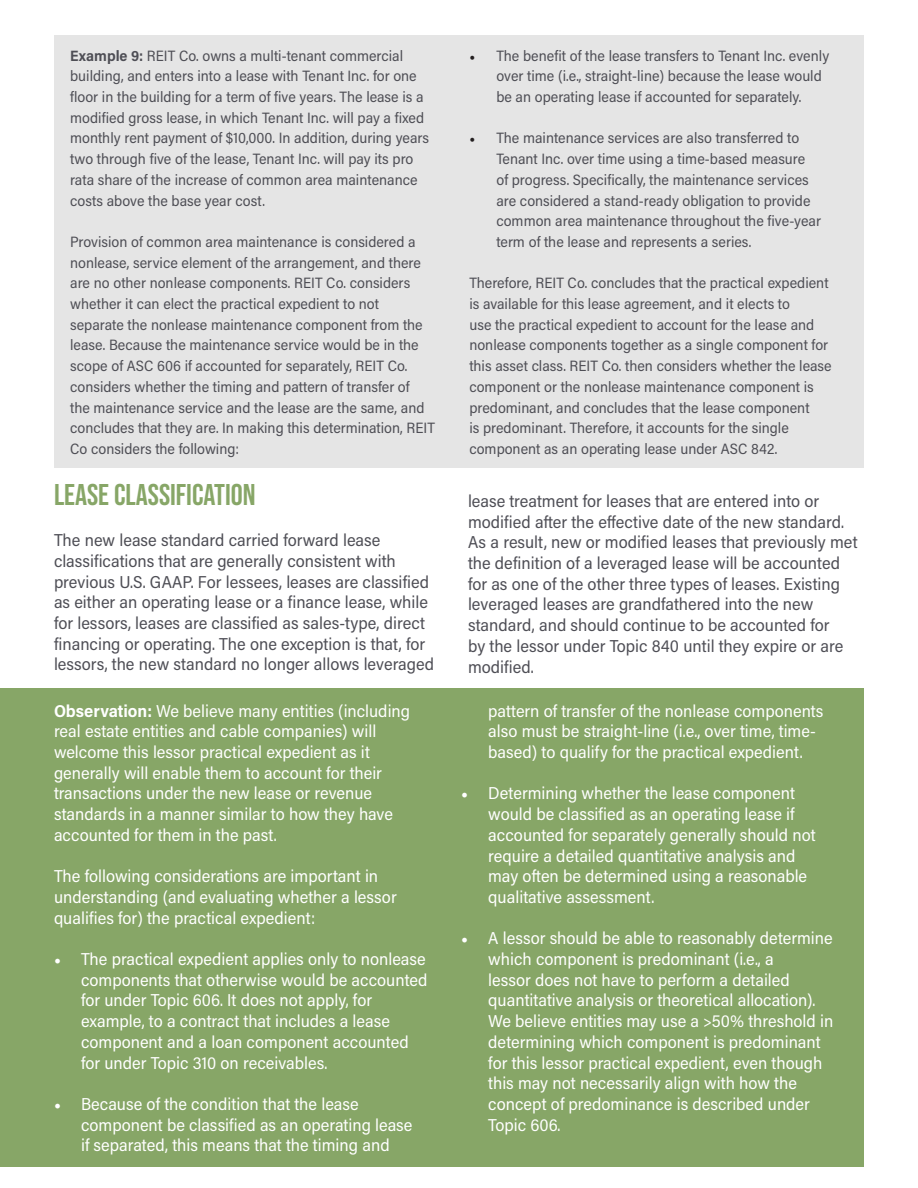
<style>
.page{position:relative;width:918px;height:1188px;background:#fff}
.page>*{position:absolute;margin:0;border:0;box-sizing:border-box;transform-origin:0 0}
.t1{font:30px "Bebas Neue";color:#87a667}
.t2{font:17.25px/20.7px "Acumin Pro Semi Cond";color:#fff}
.t3{font:17.25px/20.7px "Acumin Pro Semi Cond";color:#4e4e55}
.t4{font:15px/20.7px "Acumin Pro Semi Cond";color:#4e4e55}
.s1{font-weight:700}
.s2{font-family:"Minion Pro";font-size:18px}
.s3{font-family:"Minion Pro";color:#231f20}
</style>
<div class="page">
<div style="left:0;top:688px;width:864px;height:478px;background:#87a667"></div>
<div style="left:54px;top:35px;width:810px;height:433px;background:#e5e5e5"></div>
<p class="t4" style="left:70px;top:44px;width:360px"><span class="s1">Example 9:</span> REIT Co. owns a multi-tenant commercial building, and enters into a lease with Tenant Inc. for one floor in the building for a term of five years. The lease is a modified gross lease, in which Tenant Inc. will pay a fixed monthly rent payment of $10,000. In addition, during years two through five of the lease, Tenant Inc. will pay its pro rata share of the increase of common area maintenance costs above the base year cost.</p>
<p class="t4" style="left:70px;top:231px;width:366px">Provision of common area maintenance is considered a nonlease, service element of the arrangement, and there are no other nonlease components. REIT Co. considers whether it can elect the practical expedient to not separate the nonlease maintenance component from the lease. Because the maintenance service would be in the scope of ASC 606 if accounted for separately, REIT Co. considers whether the timing and pattern of transfer of<br>the maintenance service and the lease are the same, and concludes that they are. In making this determination, REIT Co considers the following:</p>
<p class="t1" style="left:54px;top:477px;width:203px">LEASE CLASSIFICATION</p>
<p class="t3" style="left:54px;top:529px;width:382px">The new lease standard carried forward lease classifications that are generally consistent with previous U.S. GAAP. For lessees, leases are classified as either an operating lease or a finance lease, while for lessors, leases are classified as sales-type, direct financing or operating. The one exception is that, for lessors, the new standard no longer allows leveraged</p>
<p class="t2" style="left:54px;top:700px;width:358px"><span class="s1">Observation:</span> We believe many entities (including real estate entities and cable companies) will welcome this lessor practical expedient as it generally will enable them to account for their transactions under the new lease or revenue standards in a manner similar to how they have accounted for them in the past.</p>
<p class="t2" style="left:54px;top:865px;width:344px">The following considerations are important in understanding (and evaluating whether a lessor qualifies for) the practical expedient:</p>
<p class="t2" style="left:81px;top:948px;width:348px;text-indent:-27px"><span class="s2">•</span> The practical expedient applies only to nonlease components that otherwise would be accounted for under Topic 606. It does not apply, for example, to a contract that includes a lease component and a loan component accounted for under Topic 310 on receivables.</p>
<p class="t2" style="left:81px;top:1093px;width:333px;text-indent:-27px"><span class="s2">•</span> Because of the condition that the lease component be classified as an operating lease if separated, this means that the timing and</p>
<p class="t4" style="left:496px;top:44px;width:334px;text-indent:-27px"><span class="s3">•</span> The benefit of the lease transfers to Tenant Inc. evenly over time (i.e., straight-line) because the lease would be an operating lease if accounted for separately.</p>
<p class="t4" style="left:496px;top:127px;width:326px;text-indent:-27px"><span class="s3">•</span> The maintenance services are also transferred to Tenant Inc. over time using a time-based measure<br>of progress. Specifically, the maintenance services are considered a stand-ready obligation to provide common area maintenance throughout the five-year term of the lease and represents a series.</p>
<p class="t4" style="left:469px;top:272px;width:364px">Therefore, REIT Co. concludes that the practical expedient is available for this lease agreement, and it elects to<br>use the practical expedient to account for the lease and nonlease components together as a single component for this asset class. REIT Co. then considers whether the lease component or the nonlease maintenance component is predominant, and concludes that the lease component<br>is predominant. Therefore, it accounts for the single component as an operating lease under ASC 842.</p>
<p class="t3" style="left:468px;top:490px;width:378px">lease treatment for leases that are entered into or modified after the effective date of the new standard.</p>
<p class="t3" style="left:468px;top:531px;width:391px">As a result, new or modified leases that previously met the definition of a leveraged lease will be accounted for as one of the other three types of leases. Existing leveraged leases are grandfathered into the new standard, and should continue to be accounted for<br>by the lessor under Topic 840 until they expire or are modified.</p>
<p class="t2" style="left:488px;top:700px;width:337px">pattern of transfer of the nonlease components also must be straight-line (i.e., over time, time&shy;based) to qualify for the practical expedient.</p>
<p class="t2" style="left:488px;top:782px;width:329px;text-indent:-27px"><span class="s2">•</span> Determining whether the lease component would be classified as an operating lease if accounted for separately generally should not require a detailed quantitative analysis and may often be determined using a reasonable qualitative assessment.</p>
<p class="t2" style="left:488px;top:927px;width:347px;text-indent:-27px"><span class="s2">•</span> A lessor should be able to reasonably determine which component is predominant (i.e., a<br>lessor does not have to perform a detailed quantitative analysis or theoretical allocation).<br>We believe entities may use a &gt;50% threshold in determining which component is predominant for this lessor practical expedient, even though this may not necessarily align with how the concept of predominance is described under Topic 606.</p>
</div>
